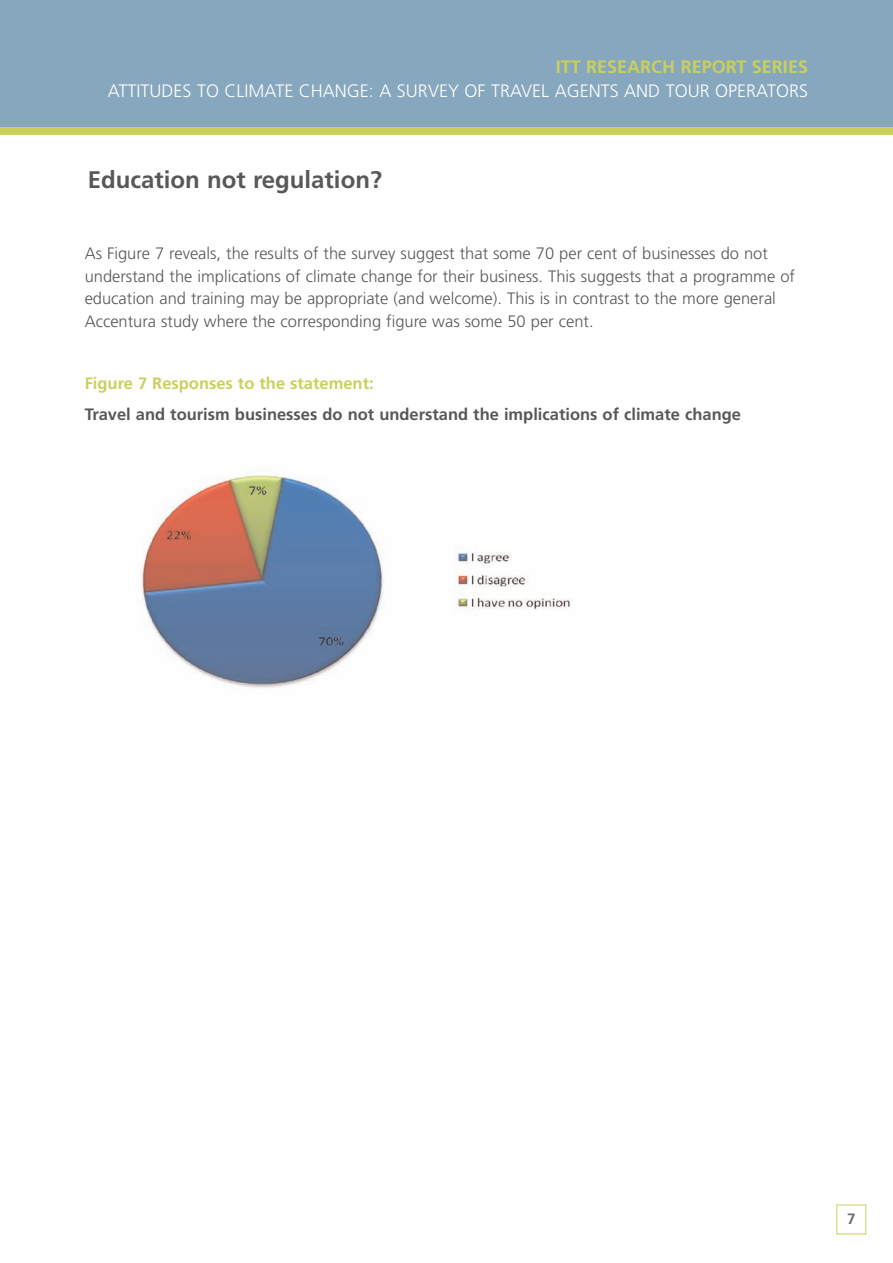
<style>
.page{position:relative;width:893px;height:1263px;background:#fff}
.page>*{position:absolute;margin:0;border:0;box-sizing:border-box;transform-origin:0 0}
.t1{font:700 24px "Frutiger";color:#57585a}
.t2{font:300 18px "Frutiger";color:#fff}
.t3{font:700 18px "Frutiger";color:#cad05d}
.t4{font:300 16.5px/22.5px "Frutiger";color:#57585a}
.t5{font:700 16.5px "Frutiger";color:#57585a}
.t6{font:700 16.5px "Frutiger";color:#cad05d}
.t7{font:700 15px "Frutiger";color:#6c6d70}
</style>
<div class="page">
<div style="left:0;top:0;width:893px;height:128px;background:#86a7bd"></div>
<div style="left:0;top:128px;width:893px;height:7px;background:#cad05d"></div>
<div style="left:836px;top:1204px;width:30px;height:30px;border:1px solid #cad05d"></div>
<img style="left:142px;top:474px;width:428px;height:214px">
<p class="t3" style="left:556px;top:59px;width:254px">ITT RESEARCH REPORT SERIES</p>
<p class="t2" style="left:108px;top:84px;width:702px">ATTITUDES TO CLIMATE CHANGE: A SURVEY OF TRAVEL AGENTS AND TOUR OPERATORS</p>
<h1 class="t1" style="left:88px;top:170px;width:296px">Education not regulation?</h1>
<p class="t4" style="left:85px;top:243px;width:712px">As Figure 7 reveals, the results of the survey suggest that some 70 per cent of businesses do not understand the implications of climate change for their business. This suggests that a programme of education and training may be appropriate (and welcome). This is in contrast to the more general Accentura study where the corresponding figure was some 50 per cent.</p>
<p class="t6" style="left:85px;top:376px;width:290px">Figure 7 Responses to the statement:</p>
<p class="t5" style="left:85px;top:407px;width:658px">Travel and tourism businesses do not understand the implications of climate change</p>
<p class="t7" style="left:847px;top:1212px;width:10px">7</p>
</div>
